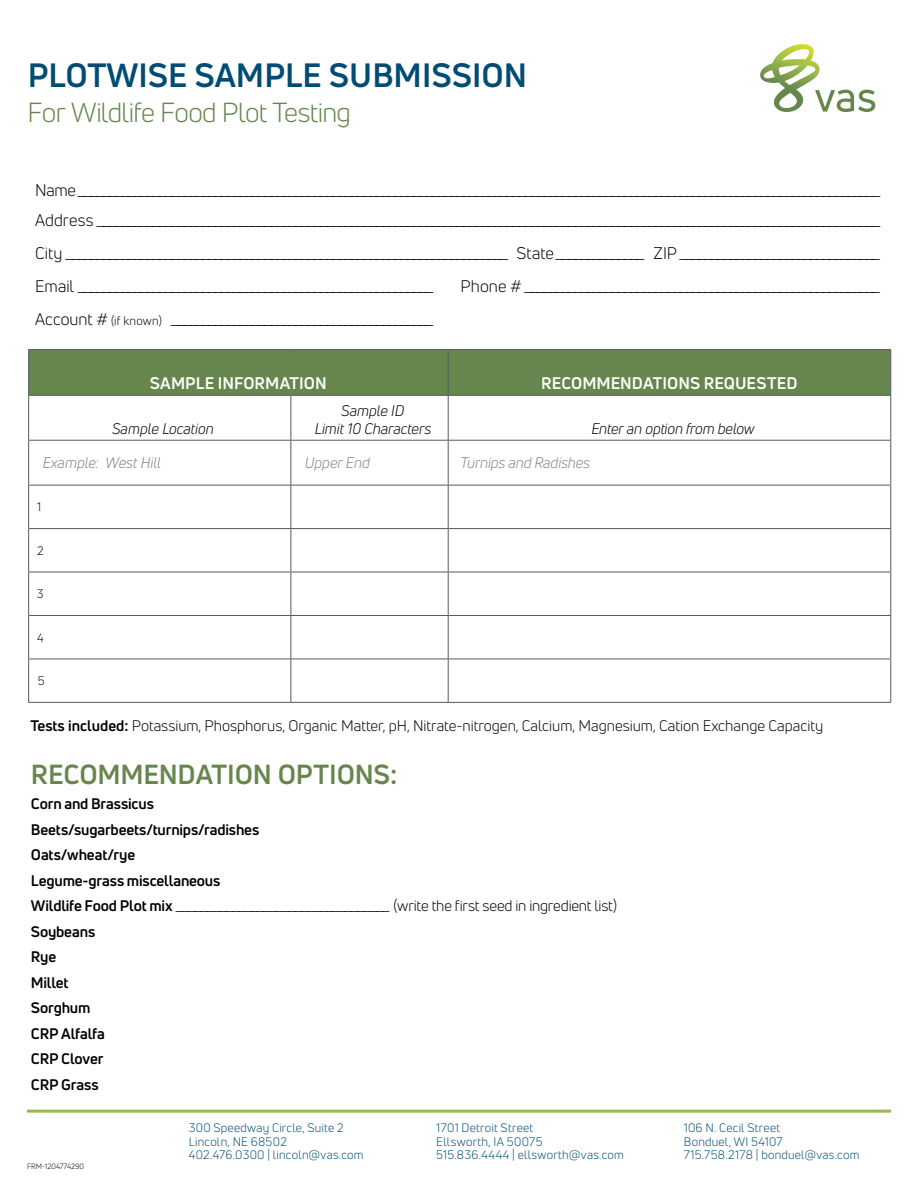
<style>
.page{position:relative;width:918px;height:1188px;background:#fff}
.page>*{position:absolute;margin:0;border:0;box-sizing:border-box;transform-origin:0 0}
.t1{font:700 33px "Uni Neue";color:#004c75}
.t2{font:27px "Uni Neue";letter-spacing:-.02em;color:#67864e}
.t3{font:700 27px "Uni Neue";letter-spacing:-.005em;color:#67864e}
.t4{font:16.5px/30px "Uni Neue";color:#000}
.t5{font:700 16.5px "Uni Neue";color:#fff}
.t6{font:700 15px/25.5px "Uni Neue";letter-spacing:-.01em;color:#000}
.t7{font:15px "Uni Neue";color:#000}
.t8{font:italic 15px/18px "Uni Neue";color:#000;text-align:center}
.t9{font:italic 15px "Uni Neue";letter-spacing:-.005em;color:#808285}
.t10{font:12px/13.5px "Uni Neue";letter-spacing:.02em;color:#004b76}
.t11{font:12px "Uni Neue";color:#000}
.t12{font:7.5px "Uni Neue";color:#000}
.s1{font-size:12px}
.s2{font-weight:700}
.s3{font-weight:400}
</style>
<div class="page">
<svg style="left:760px;top:44px;width:115px;height:68px"></svg>
<hr style="left:27px;top:1110px;width:864px;height:3px;background:#9aba4d">
<div style="left:29px;top:350px;width:861px;height:45px;background:#67864e"></div>
<hr style="left:28px;top:349px;width:263px;height:1px;background:#58595b">
<hr style="left:28px;top:350px;width:1px;height:45px;background:#58595b">
<hr style="left:291px;top:349px;width:157px;height:1px;background:#58595b">
<hr style="left:448px;top:349px;width:443px;height:1px;background:#58595b">
<hr style="left:448px;top:350px;width:1px;height:45px;background:#58595b">
<hr style="left:890px;top:350px;width:1px;height:45px;background:#58595b">
<hr style="left:28px;top:395px;width:263px;height:1px;background:#58595b">
<hr style="left:28px;top:396px;width:1px;height:44px;background:#58595b">
<hr style="left:291px;top:395px;width:157px;height:1px;background:#58595b">
<hr style="left:290px;top:396px;width:1px;height:44px;background:#58595b">
<hr style="left:448px;top:395px;width:443px;height:1px;background:#58595b">
<hr style="left:448px;top:396px;width:1px;height:44px;background:#58595b">
<hr style="left:890px;top:396px;width:1px;height:44px;background:#58595b">
<hr style="left:28px;top:440px;width:263px;height:1px;background:#58595b">
<hr style="left:28px;top:441px;width:1px;height:44px;background:#58595b">
<hr style="left:291px;top:440px;width:157px;height:1px;background:#58595b">
<hr style="left:290px;top:441px;width:1px;height:44px;background:#58595b">
<hr style="left:448px;top:440px;width:443px;height:1px;background:#58595b">
<hr style="left:448px;top:441px;width:1px;height:44px;background:#58595b">
<hr style="left:890px;top:441px;width:1px;height:44px;background:#58595b">
<hr style="left:28px;top:485px;width:263px;height:1px;background:#58595b">
<hr style="left:28px;top:485px;width:1px;height:43px;background:#58595b">
<hr style="left:291px;top:485px;width:157px;height:1px;background:#58595b">
<hr style="left:290px;top:485px;width:1px;height:43px;background:#58595b">
<hr style="left:28px;top:528px;width:263px;height:1px;background:#58595b">
<hr style="left:28px;top:529px;width:1px;height:43px;background:#58595b">
<hr style="left:291px;top:528px;width:157px;height:1px;background:#58595b">
<hr style="left:290px;top:529px;width:1px;height:43px;background:#58595b">
<hr style="left:28px;top:572px;width:263px;height:1px;background:#58595b">
<hr style="left:28px;top:572px;width:1px;height:43px;background:#58595b">
<hr style="left:291px;top:572px;width:157px;height:1px;background:#58595b">
<hr style="left:290px;top:572px;width:1px;height:43px;background:#58595b">
<hr style="left:28px;top:615px;width:263px;height:1px;background:#58595b">
<hr style="left:28px;top:616px;width:1px;height:43px;background:#58595b">
<hr style="left:291px;top:615px;width:157px;height:1px;background:#58595b">
<hr style="left:290px;top:616px;width:1px;height:43px;background:#58595b">
<hr style="left:28px;top:659px;width:263px;height:1px;background:#58595b">
<hr style="left:28px;top:659px;width:1px;height:43px;background:#58595b">
<hr style="left:291px;top:659px;width:157px;height:1px;background:#58595b">
<hr style="left:290px;top:659px;width:1px;height:43px;background:#58595b">
<hr style="left:28px;top:702px;width:263px;height:1px;background:#58595b">
<hr style="left:291px;top:702px;width:157px;height:1px;background:#58595b">
<hr style="left:448px;top:485px;width:443px;height:1px;background:#58595b">
<hr style="left:448px;top:485px;width:1px;height:43px;background:#58595b">
<hr style="left:890px;top:485px;width:1px;height:43px;background:#58595b">
<hr style="left:448px;top:528px;width:443px;height:1px;background:#58595b">
<hr style="left:448px;top:529px;width:1px;height:43px;background:#58595b">
<hr style="left:890px;top:529px;width:1px;height:43px;background:#58595b">
<hr style="left:448px;top:572px;width:443px;height:1px;background:#58595b">
<hr style="left:448px;top:572px;width:1px;height:43px;background:#58595b">
<hr style="left:890px;top:572px;width:1px;height:43px;background:#58595b">
<hr style="left:448px;top:615px;width:443px;height:1px;background:#58595b">
<hr style="left:448px;top:616px;width:1px;height:43px;background:#58595b">
<hr style="left:890px;top:616px;width:1px;height:43px;background:#58595b">
<hr style="left:448px;top:659px;width:443px;height:1px;background:#58595b">
<hr style="left:448px;top:659px;width:1px;height:43px;background:#58595b">
<hr style="left:890px;top:659px;width:1px;height:43px;background:#58595b">
<hr style="left:448px;top:702px;width:443px;height:1px;background:#58595b">
<h1 class="t1" style="left:28px;top:54px;width:501px">PLOTWISE SAMPLE SUBMISSION</h1>
<h2 class="t2" style="left:28px;top:96px;width:325px">For Wildlife Food Plot Testing</h2>
<p class="t4" style="left:35px;top:175px;width:847px">N a m e _________________________________________________________________________________________________________________________________<br>A d d r e s s ______________________________________________________________________________________________________________________________</p>
<p class="t4" style="left:35px;top:237px;width:847px;line-height:33px">C i t y _______________________________________________________________________ S t a t e ______________ Z I P ________________________________<br>E m a i l _________________________________________________________</p>
<p class="t4" style="left:461px;top:271px;width:422px">P h o n e # _________________________________________________________</p>
<p class="t4" style="left:35px;top:304px;width:401px">A c c o u n t # <span class="s1">( i f k n o w n )</span> __________________________________________</p>
<p class="t5" style="left:150px;top:373px;width:178px">SAMPLE INFORMATION</p>
<p class="t5" style="left:541px;top:373px;width:258px">RECOMMENDATIONS REQUESTED</p>
<p class="t8" style="left:112px;top:419px;width:103px">Sample Location</p>
<p class="t8" style="left:315px;top:401px;width:118px">Sample ID<br>Limit 10 Characters</p>
<p class="t8" style="left:591px;top:419px;width:165px">Enter an option from below</p>
<p class="t9" style="left:43px;top:454px;width:120px">Example: West Hill</p>
<p class="t9" style="left:305px;top:454px;width:67px">Upper End</p>
<p class="t9" style="left:461px;top:454px;width:131px">Turnips and Radishes</p>
<p class="t11" style="left:37px;top:500px;width:6px">1</p>
<p class="t11" style="left:37px;top:543px;width:8px">2</p>
<p class="t11" style="left:37px;top:587px;width:8px">3</p>
<p class="t11" style="left:37px;top:630px;width:8px">4</p>
<p class="t11" style="left:38px;top:674px;width:8px">5</p>
<p class="t7" style="left:30px;top:717px;width:794px"><span class="s2">Tests included:</span> Potassium, Phosphorus, Organic Matter, pH, Nitrate-nitrogen, Calcium, Magnesium, Cation Exchange Capacity</p>
<h2 class="t3" style="left:31px;top:757px;width:368px">RECOMMENDATION OPTIONS:</h2>
<p class="t6" style="left:31px;top:791px;width:588px">Corn and Brassicus<br>Beets/sugarbeets/turnips/radishes<br>Oats/wheat/rye<br>Legume-grass miscellaneous<br>Wildlife Food Plot mix <span class="s3">__________________________________ (write the first seed in ingredient list)<br></span>Soybeans<br>Rye<br>Millet<br>Sorghum<br>CRP Alfalfa<br>CRP Clover<br>CRP Grass</p>
<p class="t12" style="left:27px;top:1162px;width:59px">FRM-1204774290</p>
<p class="t10" style="left:189px;top:1121px;width:176px">300 Speedway Circle, Suite 2<br>Lincoln, NE 68502<br>402.476.0300 | lincoln@vas.com</p>
<p class="t10" style="left:436px;top:1121px;width:189px">1701 Detroit Street<br>Ellsworth, IA 50075<br>515.836.4444 | ellsworth@vas.com</p>
<p class="t10" style="left:684px;top:1121px;width:177px">106 N. Cecil Street<br>Bonduel, WI 54107<br>715.758.2178 | bonduel@vas.com</p>
</div>
